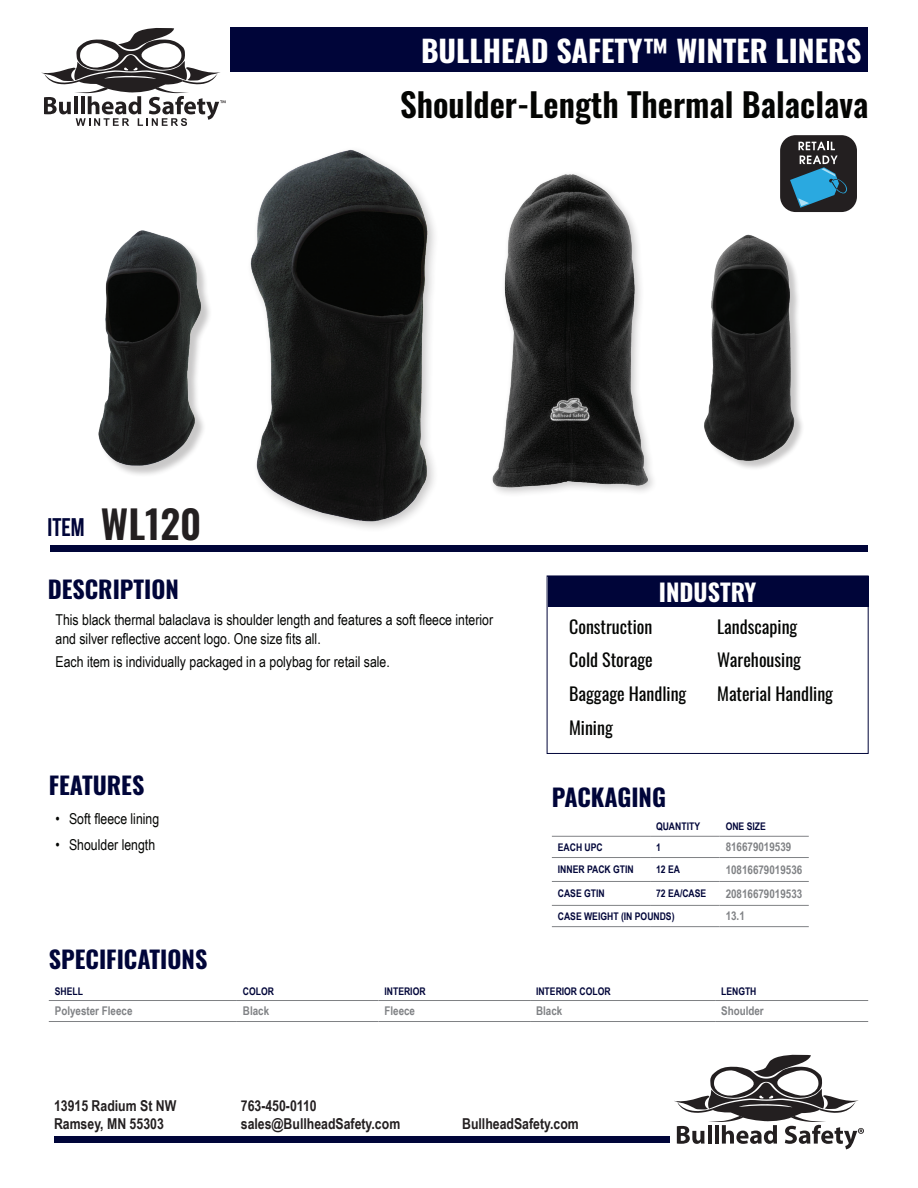
<style>
.page{position:relative;width:918px;height:1188px;background:#fff}
.page>*{position:absolute;margin:0;border:0;box-sizing:border-box;transform-origin:0 0}
.Item_ID{font:600 39px "Oswald";color:#231f20}
.Heading{font:600 33px "Oswald";color:#040503}
.Page_Header{font:700 30px "Oswald";color:#fff}
.Item_and_Size_Header{font:700 25.5px "Bebas Neue";color:#000539}
.Section_Title{font:700 24px "Oswald";color:#000539}
.Industry_Head{font:700 24px "Oswald";color:#fff}
.Body_Industry{font:18px "Oswald";color:#040503}
.Body_Text{font:15px/18.8px "Arial Narrow";color:#040503}
.t1{font:700 15px/18px "Arial Narrow";color:#231f20}
.TBL_Regular_SX{font:700 12px "Arial Narrow";color:#808285}
.Table_Copy{font:700 12px "Arial Narrow";color:#808285}
.Table_Headers{font:700 10.5px "Arial Narrow";color:#000539}
</style>
<div class="page">
<div style="left:54px;top:1137px;width:616px;height:6px;background:#000539"></div>
<svg style="left:674px;top:1055px;width:190px;height:94px"></svg>
<hr style="left:49px;top:1000px;width:188px;height:1px;background:#808285">
<hr style="left:237px;top:1000px;width:141px;height:1px;background:#808285">
<hr style="left:378px;top:1000px;width:152px;height:1px;background:#808285">
<hr style="left:530px;top:1000px;width:185px;height:1px;background:#808285">
<hr style="left:715px;top:1000px;width:153px;height:1px;background:#808285">
<hr style="left:49px;top:1021px;width:188px;height:1px;background:#808285">
<hr style="left:237px;top:1021px;width:141px;height:1px;background:#808285">
<hr style="left:378px;top:1021px;width:152px;height:1px;background:#808285">
<hr style="left:530px;top:1021px;width:185px;height:1px;background:#808285">
<hr style="left:715px;top:1021px;width:153px;height:1px;background:#808285">
<hr style="left:552px;top:836px;width:98px;height:1px;background:#808285">
<hr style="left:650px;top:836px;width:70px;height:1px;background:#808285">
<hr style="left:552px;top:857px;width:98px;height:1px;background:#808285">
<hr style="left:650px;top:857px;width:70px;height:1px;background:#808285">
<hr style="left:720px;top:926px;width:89px;height:1px;background:#808285">
<hr style="left:552px;top:881px;width:98px;height:1px;background:#808285">
<hr style="left:650px;top:881px;width:70px;height:1px;background:#808285">
<hr style="left:720px;top:881px;width:89px;height:1px;background:#808285">
<hr style="left:552px;top:905px;width:98px;height:1px;background:#808285">
<hr style="left:650px;top:905px;width:70px;height:1px;background:#808285">
<hr style="left:720px;top:905px;width:89px;height:1px;background:#808285">
<hr style="left:552px;top:926px;width:98px;height:1px;background:#808285">
<hr style="left:650px;top:926px;width:70px;height:1px;background:#808285">
<hr style="left:720px;top:836px;width:89px;height:1px;background:#808285">
<hr style="left:720px;top:857px;width:89px;height:1px;background:#808285">
<div style="left:547px;top:576px;width:322px;height:178px;border:1px solid #000539"></div>
<div style="left:548px;top:576px;width:321px;height:31px;background:#000539"></div>
<div style="left:50px;top:545px;width:818px;height:7px;background:#000539"></div>
<img style="left:743px;top:234px;width:59px;height:231px">
<img style="left:98px;top:230px;width:46px;height:245px">
<img style="left:535px;top:174px;width:208px;height:318px">
<img style="left:144px;top:149px;width:391px;height:380px">
<div style="left:780px;top:135px;width:77px;height:77px;background:#231f20;border-radius:16px"></div>
<svg style="left:798px;top:142px;width:37px;height:8px"></svg>
<svg style="left:790px;top:156px;width:57px;height:52px"></svg>
<div style="left:231px;top:27px;width:637px;height:45px;background:#000539"></div>
<svg style="left:41px;top:28px;width:185px;height:98px"></svg>
<p class="Page_Header" style="left:421px;top:35px;width:442px">BULLHEAD SAFETY™ WINTER LINERS</p>
<p class="Item_and_Size_Header" style="left:48px;top:513px;width:39px">ITEM</p>
<p class="Item_ID" style="left:101px;top:504px;width:102px">WL120</p>
<p class="Section_Title" style="left:48px;top:577px;width:133px">DESCRIPTION</p>
<p class="Heading" style="left:400px;top:87px;width:470px">Shoulder-Length Thermal Balaclava</p>
<p class="Industry_Head" style="left:659px;top:579px;width:99px">INDUSTRY</p>
<p class="Body_Text" style="left:56px;top:610px;width:439px">This black thermal balaclava is shoulder length and features a soft fleece interior and silver reflective accent logo. One size fits all.</p>
<p class="Body_Text" style="left:56px;top:652px;width:336px">Each item is individually packaged in a polybag for retail sale.</p>
<p class="Section_Title" style="left:49px;top:773px;width:97px">FEATURES</p>
<p class="Body_Text" style="left:56px;top:809px;width:105px">• Soft fleece lining</p>
<p class="Body_Text" style="left:56px;top:834px;width:101px">• Shoulder length</p>
<p class="Body_Industry" style="left:569px;top:610px;width:85px">Construction</p>
<p class="Body_Industry" style="left:569px;top:644px;width:85px">Cold Storage</p>
<p class="Body_Industry" style="left:569px;top:678px;width:119px">Baggage Handling</p>
<p class="Body_Industry" style="left:569px;top:711px;width:45px">Mining</p>
<p class="Section_Title" style="left:552px;top:785px;width:116px">PACKAGING</p>
<p class="Body_Industry" style="left:717px;top:610px;width:82px">Landscaping</p>
<p class="Body_Industry" style="left:717px;top:644px;width:86px">Warehousing</p>
<p class="Body_Industry" style="left:717px;top:678px;width:117px">Material Handling</p>
<p class="Table_Headers" style="left:656px;top:819px;width:46px">QUANTITY</p>
<p class="Table_Headers" style="left:726px;top:819px;width:42px">ONE SIZE</p>
<p class="Table_Headers" style="left:558px;top:839px;width:46px">EACH UPC</p>
<p class="Table_Headers" style="left:656px;top:839px;width:6px">1</p>
<p class="TBL_Regular_SX" style="left:726px;top:838px;width:67px">816679019539</p>
<p class="Table_Headers" style="left:558px;top:862px;width:77px">INNER PACK GTIN</p>
<p class="Table_Headers" style="left:656px;top:862px;width:25px">12 EA</p>
<p class="TBL_Regular_SX" style="left:726px;top:861px;width:78px">10816679019536</p>
<p class="Table_Headers" style="left:558px;top:886px;width:48px">CASE GTIN</p>
<p class="Table_Headers" style="left:656px;top:886px;width:52px">72 EA/CASE</p>
<p class="TBL_Regular_SX" style="left:726px;top:884px;width:78px">20816679019533</p>
<p class="Table_Headers" style="left:558px;top:908px;width:118px">CASE WEIGHT (IN POUNDS)</p>
<p class="TBL_Regular_SX" style="left:726px;top:907px;width:21px">13.1</p>
<p class="Section_Title" style="left:49px;top:947px;width:160px">SPECIFICATIONS</p>
<p class="Table_Headers" style="left:55px;top:983px;width:30px">SHELL</p>
<p class="Table_Headers" style="left:243px;top:983px;width:33px">COLOR</p>
<p class="Table_Headers" style="left:384px;top:983px;width:43px">INTERIOR</p>
<p class="Table_Headers" style="left:536px;top:983px;width:76px">INTERIOR COLOR</p>
<p class="Table_Headers" style="left:721px;top:983px;width:37px">LENGTH</p>
<p class="Table_Copy" style="left:55px;top:1002px;width:79px">Polyester Fleece</p>
<p class="Table_Copy" style="left:243px;top:1002px;width:28px">Black</p>
<p class="Table_Copy" style="left:384px;top:1002px;width:32px">Fleece</p>
<p class="Table_Copy" style="left:536px;top:1002px;width:28px">Black</p>
<p class="Table_Copy" style="left:721px;top:1002px;width:44px">Shoulder</p>
<p class="t1" style="left:54px;top:1096px;width:124px">13915 Radium St NW<br>Ramsey, MN 55303</p>
<p class="t1" style="left:241px;top:1096px;width:161px">763-450-0110 sales@BullheadSafety.com</p>
<p class="t1" style="left:462px;top:1114px;width:118px">BullheadSafety.com</p>
</div>
